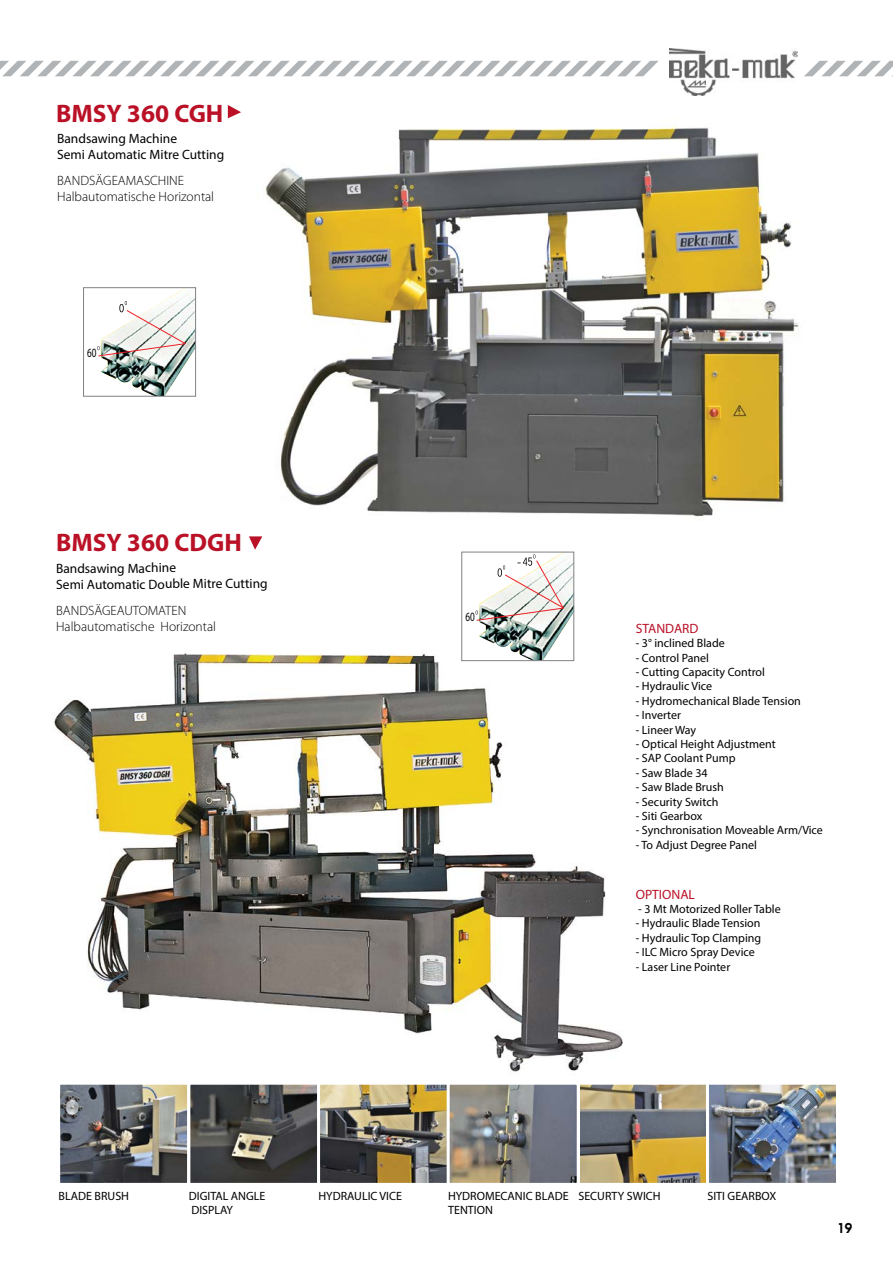
<style>
.page{position:relative;width:893px;height:1263px;background:#fff}
.page>*{position:absolute;margin:0;border:0;box-sizing:border-box;transform-origin:0 0}
.t1{font:700 25.35px "Myriad Pro";color:#ba1126}
.t2{font:13.5px/15.8px "Myriad Pro";letter-spacing:-.01em;color:#000}
.t3{font:300 13.5px/16.2px "Myriad Pro";color:#000}
.t4{font:13.5px "Myriad Pro";color:#ba1126}
.t5{font:700 13.5px "Avalon";color:#000}
.t6{font:13.5px "Minion Pro";color:#000}
.t7{font:12.75px "Myriad Pro";color:#000;scale:.72 1}
.t8{font:12px/14.4px "Myriad Pro";color:#000}
</style>
<div class="page">
<svg style="left:0;top:61px;width:659px;height:15px"></svg>
<svg style="left:804px;top:61px;width:89px;height:15px"></svg>
<img style="left:670px;top:48px;width:127px;height:48px">
<img style="left:53px;top:643px;width:570px;height:429px">
<img style="left:265px;top:125px;width:534px;height:392px">
<svg style="left:228px;top:105px;width:13px;height:13px"></svg>
<svg style="left:249px;top:536px;width:13px;height:14px"></svg>
<img style="left:61px;top:1086px;width:774px;height:96px">
<div style="left:57px;top:1082px;width:133px;height:104px;border:3px solid #fff"></div>
<div style="left:187px;top:1082px;width:133px;height:104px;border:3px solid #fff"></div>
<div style="left:317px;top:1082px;width:133px;height:104px;border:3px solid #fff"></div>
<div style="left:447px;top:1082px;width:133px;height:104px;border:3px solid #fff"></div>
<div style="left:577px;top:1082px;width:133px;height:104px;border:3px solid #fff"></div>
<div style="left:706px;top:1082px;width:133px;height:104px;border:3px solid #fff"></div>
<img style="left:479px;top:556px;width:93px;height:103px">
<svg style="left:476px;top:554px;width:89px;height:67px"></svg>
<div style="left:461px;top:552px;width:113px;height:109px;border:1px solid #808285"></div>
<img style="left:100px;top:289px;width:94px;height:106px">
<svg style="left:97px;top:301px;width:90px;height:56px"></svg>
<div style="left:83px;top:287px;width:113px;height:110px;border:1px solid #808285"></div>
<h1 class="t1" style="left:56px;top:96px;width:169px">BMSY 360 CGH</h1>
<p class="t2" style="left:57px;top:130px;width:169px;line-height:16.2px">Bandsawing Machine<br>Semi Automatic Mitre Cutting</p>
<p class="t3" style="left:57px;top:173px;width:158px">BANDSÄGEAMASCHINE<br>Halbautomatische Horizontal</p>
<p class="t7" style="left:87px;top:345px;width:15px">60</p>
<h1 class="t1" style="left:56px;top:526px;width:187px">BMSY 360 CDGH</h1>
<p class="t2" style="left:56px;top:560px;width:213px">Bandsawing Machine<br>Semi Automatic Double Mitre Cutting</p>
<p class="t3" style="left:56px;top:603px;width:161px">BANDSÄGEAUTOMATEN<br>Halbautomatische Horizontal</p>
<p class="t7" style="left:465px;top:609px;width:15px">60</p>
<p class="t6" style="left:517px;top:553px;width:6px">-</p>
<p class="t4" style="left:636px;top:620px;width:64px">STANDARD</p>
<p class="t8" style="left:636px;top:636px;width:91px">- 3° inclined Blade</p>
<p class="t8" style="left:636px;top:650px;width:75px">- Control Panel</p>
<p class="t8" style="left:636px;top:664px;width:131px">- Cutting Capacity Control</p>
<p class="t8" style="left:636px;top:679px;width:78px">- Hydraulic Vice</p>
<p class="t8" style="left:636px;top:693px;width:167px">- Hydromechanical Blade Tension</p>
<p class="t8" style="left:636px;top:708px;width:47px">- Inverter</p>
<p class="t8" style="left:636px;top:722px;width:62px">- Lineer Way</p>
<p class="t8" style="left:636px;top:736px;width:141px">- Optical Height Adjustment</p>
<p class="t8" style="left:636px;top:751px;width:101px">- SAP Coolant Pump</p>
<p class="t8" style="left:636px;top:765px;width:73px">- Saw Blade 34</p>
<p class="t8" style="left:636px;top:780px;width:90px">- Saw Blade Brush</p>
<p class="t8" style="left:636px;top:794px;width:84px">- Security Switch</p>
<p class="t8" style="left:636px;top:808px;width:68px">- Siti Gearbox</p>
<p class="t8" style="left:636px;top:823px;width:189px">- Synchronisation Moveable Arm/Vice</p>
<p class="t8" style="left:636px;top:837px;width:123px">- To Adjust Degree Panel</p>
<p class="t4" style="left:636px;top:886px;width:61px">OPTIONAL</p>
<p class="t8" style="left:638px;top:902px;width:144px">- 3 Mt Motorized Roller Table</p>
<p class="t8" style="left:636px;top:916px;width:126px">- Hydraulic Blade Tension</p>
<p class="t8" style="left:636px;top:930px;width:127px">- Hydraulic Top Clamping</p>
<p class="t8" style="left:636px;top:945px;width:121px">- ILC Micro Spray Device</p>
<p class="t8" style="left:636px;top:959px;width:96px">- Laser Line Pointer</p>
<p class="t8" style="left:59px;top:1188px;width:72px">BLADE BRUSH</p>
<p class="t8" style="left:189px;top:1188px;width:78px">DIGITAL ANGLE<br>DISPLAY</p>
<p class="t8" style="left:319px;top:1188px;width:85px">HYDRAULIC VICE</p>
<p class="t8" style="left:448px;top:1188px;width:122px">HYDROMECANIC BLADE<br>TENTION</p>
<p class="t8" style="left:578px;top:1188px;width:84px">SECURTY SWICH</p>
<p class="t8" style="left:707px;top:1188px;width:70px">SITI GEARBOX</p>
<p class="t5" style="left:837px;top:1218px;width:17px">19</p>
</div>
